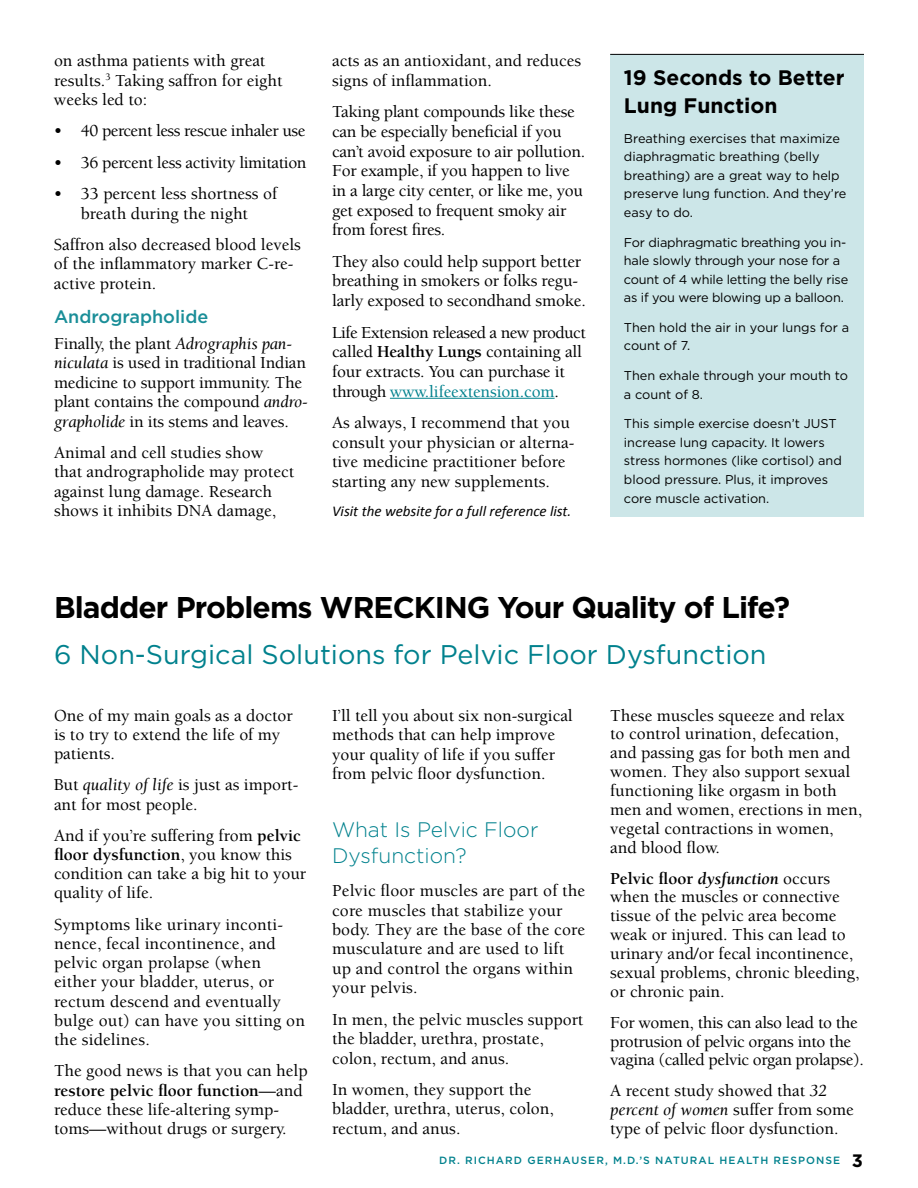
<style>
.page{position:relative;width:918px;height:1188px;background:#fff}
.page>*{position:absolute;margin:0;border:0;box-sizing:border-box;transform-origin:0 0}
.t1{font:700 30px "Gotham";letter-spacing:-.03em;color:#000}
.t2{font:27px "Gotham";color:#00818d}
.t3{font:300 21px/26px "Gotham";color:#00818d}
.t4{font:700 21px/28.5px "Gotham";color:#000}
.t5{font:500 18px "Gotham";color:#1a8e98}
.t6{font:500 17.25px/19.4px "Berkeley Std";color:#000}
.t7{font:500 17.25px/18.9px "Berkeley Std";letter-spacing:-.02em;color:#000}
.t8{font:500 17.25px "Berkeley Std";letter-spacing:-.025em;color:#000}
.t9{font:italic 15px "Calibri";color:#000}
.t10{font:12.75px/18.6px "Gotham";color:#000}
.t11{font:500 10.5px "Gotham";letter-spacing:.1em;color:#00818d}
.s1{font-weight:400;font-style:italic}
.s2{font-weight:700}
.s3{color:#00818d}
.s4{font-weight:700;font-style:italic}
.s5{font-weight:700;font-size:18px;color:#000}
</style>
<div class="page">
<hr style="left:390px;top:398px;width:165px;height:1px;background:#00818d">
<div style="left:610px;top:54px;width:254px;height:462px;background:#cce6e8"></div>
<hr style="left:610px;top:54px;width:254px;height:1px;background:#000">
<p class="t6" style="left:54px;top:51px;width:230px">on asthma patients with great results.<sup>3</sup> Taking saffron for eight weeks led to:</p>
<p class="t8" style="left:54px;top:122px;width:253px">• 40 percent less rescue inhaler use</p>
<p class="t7" style="left:54px;top:153px;width:254px">• 36 percent less activity limitation</p>
<p class="t6" style="left:54px;top:184px;width:225px;text-align:center">• 33 percent less shortness of breath during the night</p>
<p class="t6" style="left:54px;top:235px;width:248px">Saffron also decreased blood levels of the inflammatory marker C-re&shy;active protein.</p>
<p class="t5" style="left:54px;top:305px;width:156px">Andrographolide</p>
<p class="t6" style="left:54px;top:334px;width:255px">Finally, the plant <span class="s1">Adrographis pan&shy;niculata</span> is used in traditional Indian medicine to support immunity. The plant contains the compound <span class="s1">andro&shy;grapholide</span> in its stems and leaves.</p>
<p class="t6" style="left:54px;top:443px;width:242px">Animal and cell studies show that andrographolide may protect against lung damage. Research shows it inhibits DNA damage,</p>
<p class="t6" style="left:332px;top:51px;width:251px">acts as an antioxidant, and reduces signs of inflammation.</p>
<p class="t6" style="left:332px;top:102px;width:255px">Taking plant compounds like these can be especially beneficial if you can’t avoid exposure to air pollution.<br>For example, if you happen to live in a large city center, or like me, you get exposed to frequent smoky air from forest fires.</p>
<p class="t6" style="left:332px;top:252px;width:255px">They also could help support better breathing in smokers or folks regu&shy;larly exposed to secondhand smoke.</p>
<p class="t6" style="left:332px;top:323px;width:255px">Life Extension released a new product called <span class="s2">Healthy Lungs</span> containing all four extracts. You can purchase it through <span class="s3">www.lifeextension.com</span>.</p>
<p class="t6" style="left:332px;top:413px;width:244px">As always, I recommend that you consult your physician or alterna&shy;tive medicine practitioner before starting any new supplements.</p>
<p class="t9" style="left:332px;top:501px;width:241px">Visit the website for a full reference list.</p>
<p class="t4" style="left:624px;top:63px;width:222px">19 Seconds to Better<br>Lung Function</p>
<p class="t10" style="left:624px;top:129px;width:224px">Breathing exercises that maximize diaphragmatic breathing (belly breathing) are a great way to help preserve lung function. And they’re easy to do.</p>
<p class="t10" style="left:624px;top:232px;width:226px">For diaphragmatic breathing you in&shy;hale slowly through your nose for a count of 4 while letting the belly rise as if you were blowing up a balloon.</p>
<p class="t10" style="left:624px;top:318px;width:227px">Then hold the air in your lungs for a count of 7.</p>
<p class="t10" style="left:624px;top:366px;width:226px">Then exhale through your mouth to a count of 8.</p>
<p class="t10" style="left:624px;top:414px;width:219px">This simple exercise doesn’t JUST increase lung capacity. It lowers stress hormones (like cortisol) and blood pressure. Plus, it improves core muscle activation.</p>
<h1 class="t1" style="left:54px;top:587px;width:738px">Bladder Problems WRECKING Your Quality of Life?</h1>
<h2 class="t2" style="left:54px;top:637px;width:714px">6 Non-Surgical Solutions for Pelvic Floor Dysfunction</h2>
<p class="t6" style="left:54px;top:706px;width:240px">One of my main goals as a doctor is to try to extend the life of my patients.</p>
<p class="t6" style="left:54px;top:776px;width:246px">But <span class="s1">quality of life</span> is just as import&shy;ant for most people.</p>
<p class="t6" style="left:54px;top:826px;width:254px">And if you’re suffering from <span class="s2">pelvic floor dysfunction</span>, you know this condition can take a big hit to your quality of life.</p>
<p class="t6" style="left:54px;top:915px;width:253px">Symptoms like urinary inconti&shy;nence, fecal incontinence, and pelvic organ prolapse (when either your bladder, uterus, or rectum descend and eventually bulge out) can have you sitting on the sidelines.</p>
<p class="t6" style="left:54px;top:1062px;width:255px">The good news is that you can help <span class="s2">restore pelvic floor function</span>—and reduce these life-altering symp&shy;toms—without drugs or surgery.</p>
<p class="t6" style="left:332px;top:706px;width:242px">I’ll tell you about six non-surgical methods that can help improve your quality of life if you suffer from pelvic floor dysfunction.</p>
<p class="t3" style="left:332px;top:816px;width:208px">What Is Pelvic Floor<br>Dysfunction?</p>
<p class="t6" style="left:332px;top:881px;width:255px">Pelvic floor muscles are part of the core muscles that stabilize your body. They are the base of the core musculature and are used to lift up and control the organs within your pelvis.</p>
<p class="t6" style="left:332px;top:1010px;width:253px">In men, the pelvic muscles support the bladder, urethra, prostate, colon, rectum, and anus.</p>
<p class="t6" style="left:332px;top:1080px;width:223px">In women, they support the bladder, urethra, uterus, colon, rectum, and anus.</p>
<p class="t6" style="left:610px;top:706px;width:254px;line-height:18.9px">These muscles squeeze and relax to control urination, defecation, and passing gas for both men and women. They also support sexual functioning like orgasm in both men and women, erections in men, vegetal contractions in women, and blood flow.</p>
<p class="t6" style="left:610px;top:869px;width:251px;line-height:18.9px"><span class="s2">Pelvic floor</span> <span class="s4">dysfunction</span> occurs when the muscles or connective tissue of the pelvic area become weak or injured. This can lead to urinary and/or fecal incontinence, sexual problems, chronic bleeding, or chronic pain.</p>
<p class="t7" style="left:610px;top:1013px;width:255px">For women, this can also lead to the protrusion of pelvic organs into the vagina (called pelvic organ prolapse).</p>
<p class="t6" style="left:610px;top:1082px;width:245px;line-height:18.9px">A recent study showed that <span class="s1">32 percent of women</span> suffer from some type of pelvic floor dysfunction.</p>
<p class="t11" style="left:439px;top:1153px;width:425px">DR. RICHARD GERHAUSER, M.D.’S NATURAL HEALTH RESPONSE <span class="s5">3</span></p>
</div>
